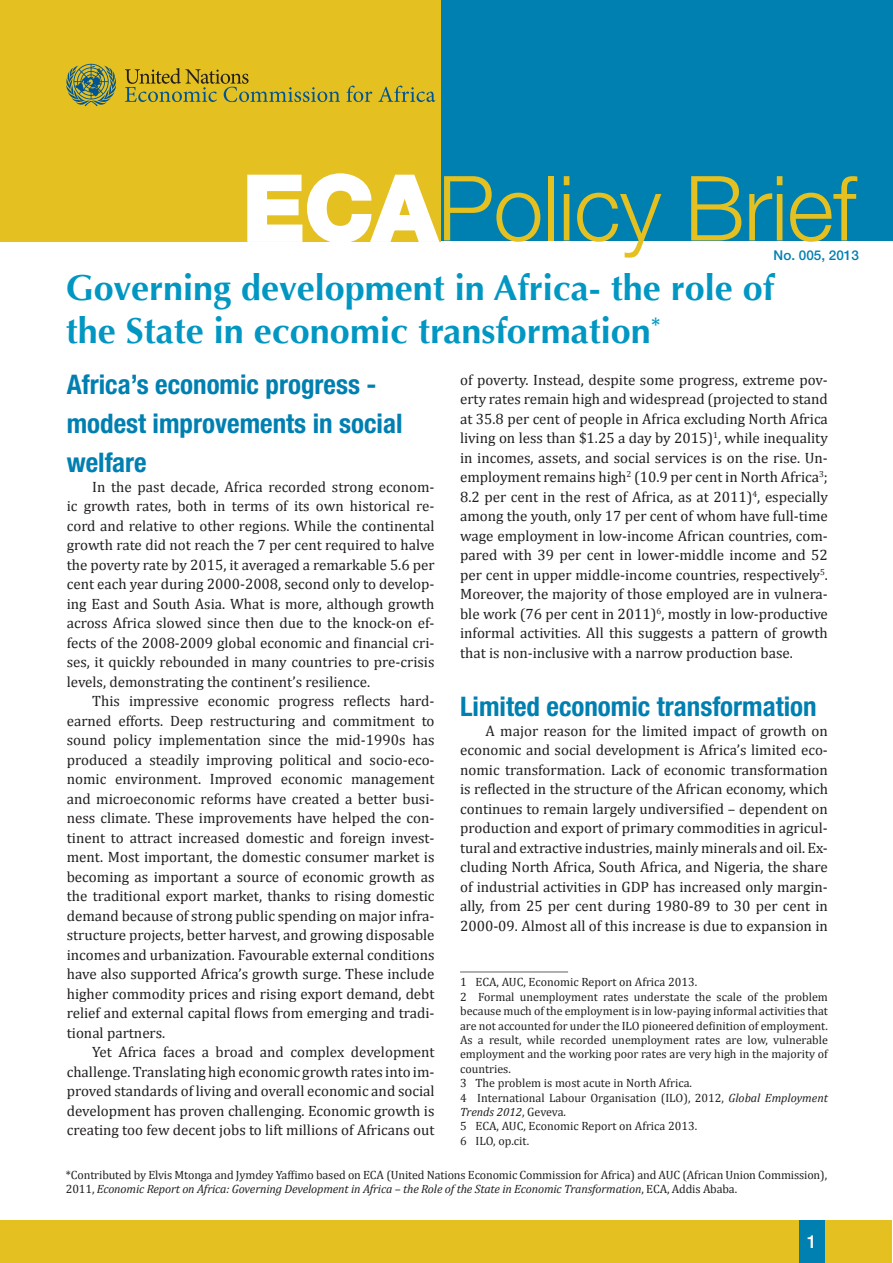
<style>
.page{position:relative;width:893px;height:1263px;background:#fff}
.page>*{position:absolute;margin:0;border:0;box-sizing:border-box;transform-origin:0 0}
.t1{font:300 90px "Helvetica Neue LT Std";letter-spacing:-.01em;color:#e4c120}
.head1{font:700 36px/43.2px "Optima";color:#0197c2}
._03_Heading2{font:700 condensed 27px/39px "Helvetica Neue";color:#007fb1}
.t2{font:500 18px "Helvetica Neue LT Std";color:#fff}
._01_Body_Text{font:15px/19.5px "Cambria";color:#231f20;text-align:justify}
.t3{font:500 13.5px "Helvetica Neue LT Std";color:#007fb1}
.Footnote_Text{font:12px/14.4px "Cambria";color:#231f20}
.s1{font-weight:800;color:#fff}
.s2{font-style:italic}
</style>
<div class="page">
<div style="left:1px;top:1220px;width:891px;height:43px;background:#e4c120"></div>
<hr style="left:460px;top:972px;width:108px;height:1px;background:#636366">
<div style="left:799px;top:1220px;width:25px;height:43px;background:#007fb1"></div>
<div style="left:171px;top:0;width:722px;height:241px;background:#007fb1"></div>
<div style="left:0;top:0;width:440px;height:241px;background:#e4c120"></div>
<svg style="left:246px;top:172px;width:195px;height:70px"></svg>
<svg style="left:125px;top:68px;width:310px;height:34px"></svg>
<svg style="left:66px;top:64px;width:50px;height:42px"></svg>
<p class="t1" style="left:243px;top:153px;width:615px"><span class="s1">ECA</span>Policy Brief</p>
<p class="t3" style="left:774px;top:247px;width:87px">No. 005, 2013</p>
<p class="head1" style="left:66px;top:267px;width:710px">Governing development in Africa- the role of the State in economic transformation<sup>*</sup></p>
<p class="_03_Heading2" style="left:67px;top:365px;width:337px">Africa’s economic progress - modest improvements in social welfare</p>
<p class="_01_Body_Text" style="left:67px;top:477px;width:369px;text-indent:26px">In the past decade, Africa recorded strong econom&shy;ic growth rates, both in terms of its own historical re&shy;cord and relative to other regions. While the continental growth rate did not reach the 7 per cent required to halve the poverty rate by 2015, it averaged a remarkable 5.6 per cent each year during 2000-2008, second only to develop&shy;ing East and South Asia. What is more, although growth across Africa slowed since then due to the knock-on ef&shy;fects of the 2008-2009 global economic and financial cri&shy;ses, it quickly rebounded in many countries to pre-crisis levels, demonstrating the continent’s resilience.</p>
<p class="_01_Body_Text" style="left:67px;top:691px;width:369px;text-indent:26px">This impressive economic progress reflects hard&shy;earned efforts. Deep restructuring and commitment to sound policy implementation since the mid-1990s has produced a steadily improving political and socio-eco&shy;nomic environment. Improved economic management and microeconomic reforms have created a better busi&shy;ness climate. These improvements have helped the con&shy;tinent to attract increased domestic and foreign invest&shy;ment. Most important, the domestic consumer market is becoming as important a source of economic growth as the traditional export market, thanks to rising domestic demand because of strong public spending on major infra&shy;structure projects, better harvest, and growing disposable incomes and urbanization. Favourable external conditions have also supported Africa’s growth surge. These include higher commodity prices and rising export demand, debt relief and external capital flows from emerging and tradi&shy;tional partners.</p>
<p class="_01_Body_Text" style="left:67px;top:1042px;width:369px;text-indent:26px">Yet Africa faces a broad and complex development challenge. Translating high economic growth rates into im&shy;proved standards of living and overall economic and social development has proven challenging. Economic growth is creating too few decent jobs to lift millions of Africans out</p>
<p class="_01_Body_Text" style="left:460px;top:370px;width:369px">of poverty. Instead, despite some progress, extreme pov&shy;erty rates remain high and widespread (projected to stand at 35.8 per cent of people in Africa excluding North Africa living on less than $1.25 a day by 2015)<sup>1</sup>, while inequality in incomes, assets, and social services is on the rise. Un&shy;employment remains high<sup>2</sup> (10.9 per cent in North Africa<sup>3</sup>; 8.2 per cent in the rest of Africa, as at 2011)<sup>4</sup>, especially among the youth, only 17 per cent of whom have full-time wage employment in low-income African countries, com&shy;pared with 39 per cent in lower-middle income and 52 per cent in upper middle-income countries, respectively<sup>5</sup>.<br>Moreover, the majority of those employed are in vulnera&shy;ble work (76 per cent in 2011)<sup>6</sup>, mostly in low-productive informal activities. All this suggests a pattern of growth that is non-inclusive with a narrow production base.</p>
<p class="_03_Heading2" style="left:460px;top:687px;width:358px">Limited economic transformation</p>
<p class="_01_Body_Text" style="left:460px;top:721px;width:369px;text-indent:26px">A major reason for the limited impact of growth on economic and social development is Africa’s limited eco&shy;nomic transformation. Lack of economic transformation is reflected in the structure of the African economy, which continues to remain largely undiversified – dependent on production and export of primary commodities in agricul&shy;tural and extractive industries, mainly minerals and oil. Ex&shy;cluding North Africa, South Africa, and Nigeria, the share of industrial activities in GDP has increased only margin&shy;ally, from 25 per cent during 1980-89 to 30 per cent in 2000-09. Almost all of this increase is due to expansion in</p>
<p class="Footnote_Text" style="left:460px;top:975px;width:239px">1 ECA, AUC, Economic Report on Africa 2013.</p>
<p class="Footnote_Text" style="left:460px;top:989px;width:369px;text-align:justify">2 Formal unemployment rates understate the scale of the problem because much of the employment is in low-paying informal activities that are not accounted for under the ILO pioneered definition of employment.<br>As a result, while recorded unemployment rates are low, vulnerable employment and the working poor rates are very high in the majority of countries.</p>
<p class="Footnote_Text" style="left:460px;top:1076px;width:233px">3 The problem is most acute in North Africa.</p>
<p class="Footnote_Text" style="left:460px;top:1090px;width:369px">4 International Labour Organisation (ILO), 2012, <span class="s2">Global Employment<br>Trends 2012</span>, Geveva.</p>
<p class="Footnote_Text" style="left:460px;top:1119px;width:239px">5 ECA, AUC, Economic Report on Africa 2013.</p>
<p class="Footnote_Text" style="left:460px;top:1133px;width:71px">6 ILO, op.cit.</p>
<p class="Footnote_Text" style="left:66px;top:1167px;width:763px">*Contributed by Elvis Mtonga and Jymdey Yaffimo based on ECA (United Nations Economic Commission for Africa) and AUC (African Union Commission),<br>2011, <span class="s2">Economic Report on Africa: Governing Development in Africa – the Role of the State in Economic Transformation</span>, ECA, Addis Ababa.</p>
<p class="t2" style="left:807px;top:1230px;width:12px">1</p>
</div>
